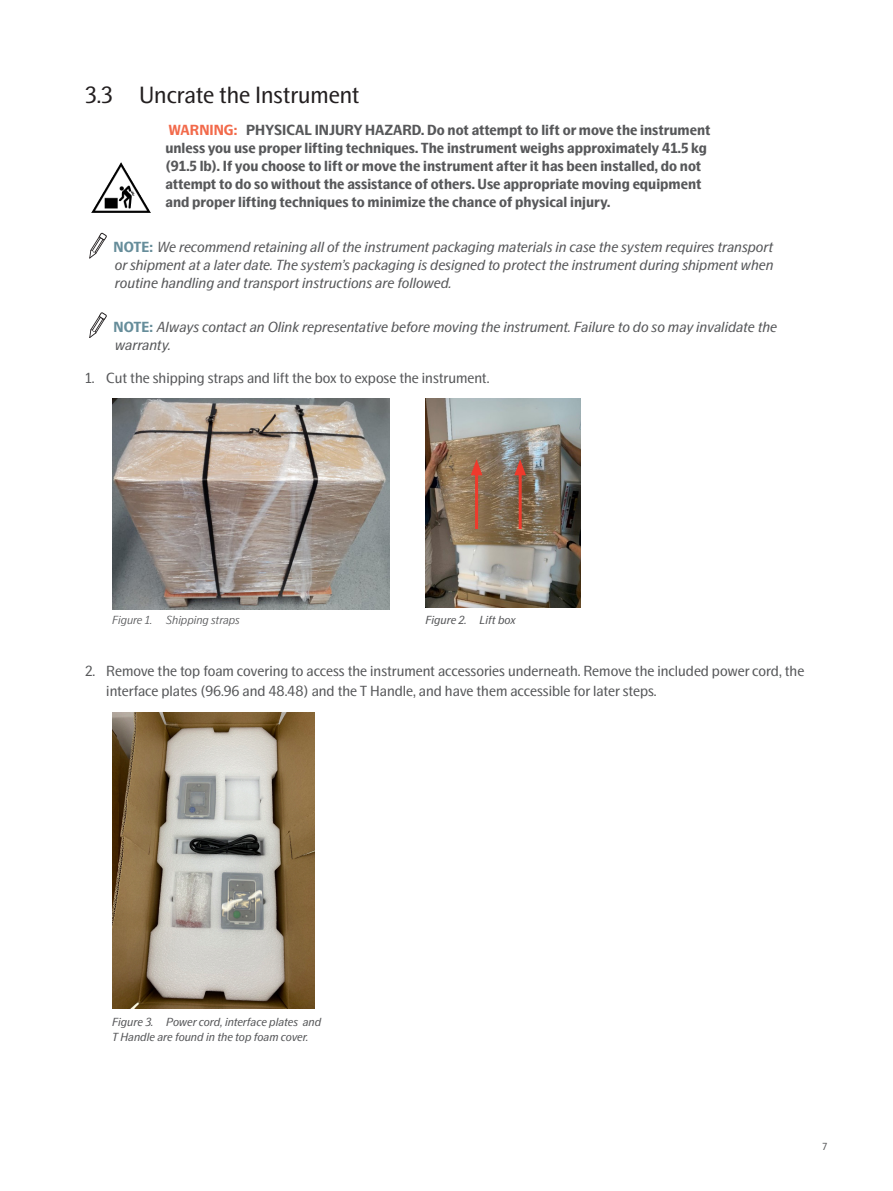
<style>
.page{position:relative;width:893px;height:1191px;background:#fff}
.page>*{position:absolute;margin:0;border:0;box-sizing:border-box;transform-origin:0 0}
.t1{font:24px "Swedish Gothic";color:#231f20}
.Warning_safety{font:700 15px/18px "Swedish Gothic";color:#57585a}
.Note{font:italic 15px/18px "Swedish Gothic";color:#57585a;text-align:justify}
.t2{font:15px/20.2px "Swedish Gothic";color:#57585a}
.t3{font:italic 12px/15px "Swedish Gothic";color:#57585a}
.t4{font:italic 300 12px "Swedish Gothic";color:#57585a}
.t5{font:10.5px "Swedish Gothic";color:#57585a}
.s1{color:#f26a4b}
.s2{font-weight:700;font-style:normal;color:#668d9a}
</style>
<div class="page">
<img style="left:92px;top:162px;width:58px;height:50px">
<img style="left:112px;top:399px;width:277px;height:210px">
<img style="left:426px;top:399px;width:154px;height:208px">
<hr style="left:475px;top:469px;width:3px;height:60px;background:#ef3a2c">
<svg style="left:471px;top:459px;width:11px;height:16px"></svg>
<hr style="left:519px;top:469px;width:3px;height:60px;background:#ef3a2c">
<svg style="left:514px;top:459px;width:12px;height:16px"></svg>
<img style="left:112px;top:712px;width:203px;height:296px">
<svg style="left:89px;top:233px;width:18px;height:25px"></svg>
<svg style="left:89px;top:312px;width:18px;height:26px"></svg>
<p class="t1" style="left:85px;top:81px;width:276px">3.3 Uncrate the Instrument</p>
<p class="Warning_safety" style="left:165px;top:120px;width:547px"><span class="s1">WARNING:</span> PHYSICAL INJURY HAZARD. Do not attempt to lift or move the instrument unless you use proper lifting techniques. The instrument weighs approximately 41.5 kg (91.5 lb). If you choose to lift or move the instrument after it has been installed, do not attempt to do so without the assistance of others. Use appropriate moving equipment and proper lifting techniques to minimize the chance of physical injury.</p>
<p class="Note" style="left:114px;top:238px;width:662px"><span class="s2">NOTE:</span> We recommend retaining all of the instrument packaging materials in case the system requires transport or shipment at a later date. The system’s packaging is designed to protect the instrument during shipment when routine handling and transport instructions are followed.</p>
<p class="Note" style="left:114px;top:317px;width:665px"><span class="s2">NOTE:</span> Always contact an Olink representative before moving the instrument. Failure to do so may invalidate the warranty.</p>
<p class="t2" style="left:85px;top:367px;width:406px">1. Cut the shipping straps and lift the box to expose the instrument.</p>
<p class="t4" style="left:112px;top:613px;width:129px">Figure 1. Shipping straps</p>
<p class="t3" style="left:426px;top:612px;width:91px">Figure 2. Lift box</p>
<p class="t2" style="left:106px;top:660px;width:699px;text-indent:-21px">2. Remove the top foam covering to access the instrument accessories underneath. Remove the included power cord, the interface plates (96.96 and 48.48) and the T Handle, and have them accessible for later steps.</p>
<p class="t3" style="left:112px;top:1014px;width:210px">Figure 3. Power cord, interface plates and<br>T Handle are found in the top foam cover.</p>
<p class="t5" style="left:822px;top:1140px;width:6px">7</p>
</div>
